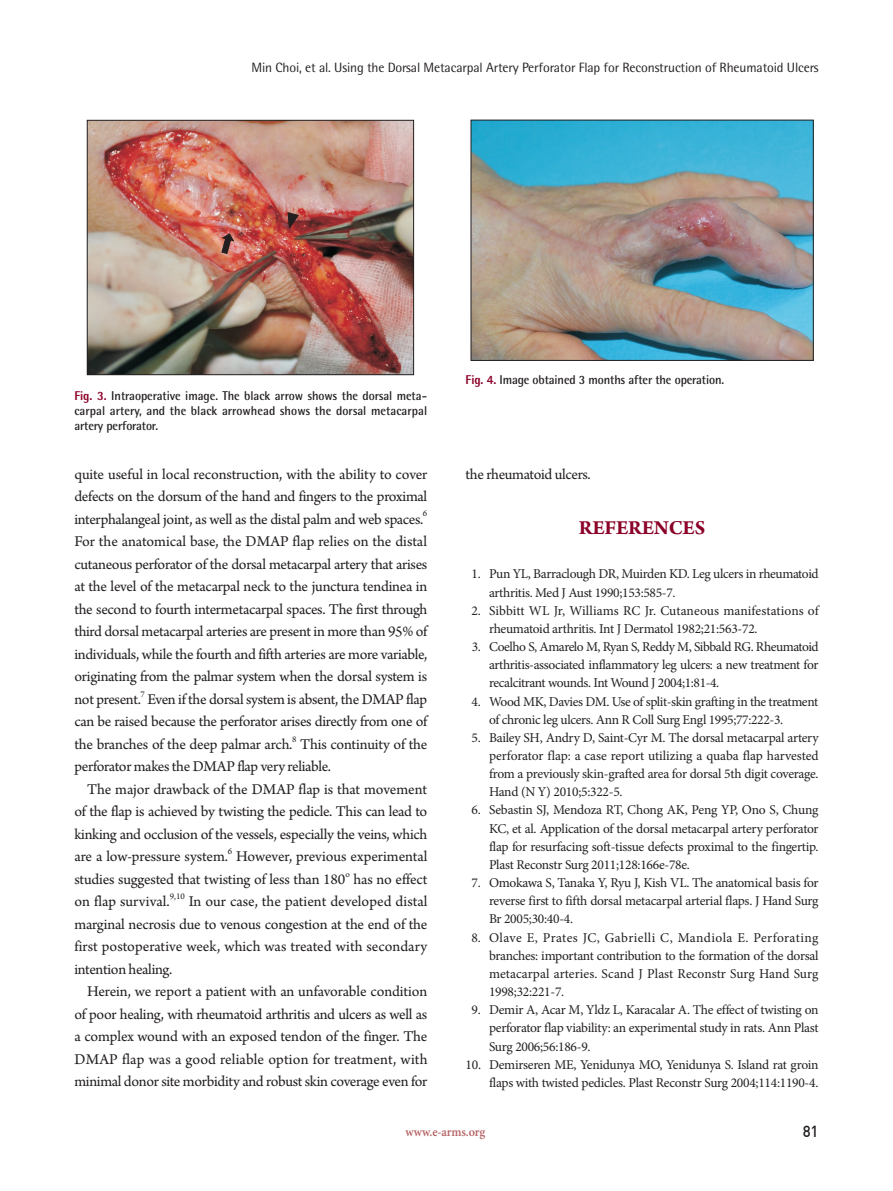
<style>
.page{position:relative;width:893px;height:1191px;background:#fff}
.page>*{position:absolute;margin:0;border:0;box-sizing:border-box;transform-origin:0 0}
.서론{font:700 21px "Arno Pro";letter-spacing:-.01em;color:#8b0128}
.본문{font:15.75px/22.5px "Arno Pro";letter-spacing:-.02em;color:#231f20;text-align:justify}
.본문-2{font:15.75px "Arno Pro";color:#231f20}
.t1{font:15.75px "Dinmed";color:#231f20;scale:.95 1}
.참고문헌{font:13.5px/18.1px "Minion Pro";letter-spacing:-.02em;color:#231f20;text-align:justify}
.머리말-홀_제목{font:13.5px "Rotis Semi Sans Std";letter-spacing:-.01em;color:#231f20}
.표제목{font:700 12.75px/15px "Rotis Semi Sans Std";letter-spacing:-.01em;color:#231f20;text-align:justify;scale:.95 1}
.t2{font:600 12.75px "Minion Pro";letter-spacing:-.015em;color:#b56264;scale:.95 1}
.본문-3{font:9.15px "Arno Pro";color:#231f20}
.s1{font-weight:800;color:#8b0128}
</style>
<div class="page">
<img style="left:89px;top:122px;width:323px;height:251px">
<div style="left:87px;top:120px;width:327px;height:255px;border:1px solid #231f20"></div>
<svg style="left:288px;top:212px;width:11px;height:16px"></svg>
<svg style="left:222px;top:233px;width:12px;height:21px"></svg>
<img style="left:473px;top:122px;width:338px;height:237px">
<div style="left:471px;top:120px;width:342px;height:241px;border:1px solid #231f20"></div>
<p class="머리말-홀_제목" style="left:252px;top:59px;width:569px">Min Choi, et al. Using the Dorsal Metacarpal Artery Perforator Flap for Reconstruction of Rheumatoid Ulcers</p>
<p class="표제목" style="left:74px;top:388px;width:373px"><span class="s1">Fig. 3.</span> Intraoperative image. The black arrow shows the dorsal meta&shy;carpal artery, and the black arrowhead shows the dorsal metacarpal artery perforator.</p>
<p class="본문" style="left:74px;top:463px;width:354px">quite useful in local reconstruction, with the ability to cover defects on the dorsum of the hand and fingers to the proximal interphalangeal joint, as well as the distal palm and web spaces.</p>
<p class="본문-3" style="left:423px;top:508px;width:6px">6</p>
<p class="본문" style="left:74px;top:531px;width:355px">For the anatomical base, the DMAP flap relies on the distal cutaneous perforator of the dorsal metacarpal artery that arises at the level of the metacarpal neck to the junctura tendinea in the second to fourth intermetacarpal spaces. The first through third dorsal metacarpal arteries are present in more than 95% of individuals, while the fourth and fifth arteries are more variable, originating from the palmar system when the dorsal system is not present. Even if the dorsal system is absent, the DMAP flap</p>
<p class="본문-3" style="left:141px;top:688px;width:6px">7</p>
<p class="본문" style="left:74px;top:711px;width:354px">can be raised because the perforator arises directly from one of the branches of the deep palmar arch.</p>
<p class="본문-3" style="left:292px;top:733px;width:6px">8</p>
<p class="본문" style="left:74px;top:733px;width:354px;text-indent:226px">This continuity of the perforator makes the DMAP flap very reliable.</p>
<p class="본문" style="left:74px;top:778px;width:354px;text-indent:13px">The major drawback of the DMAP flap is that movement of the flap is achieved by twisting the pedicle. This can lead to kinking and occlusion of the vessels, especially the veins, which are a low-pressure system.</p>
<p class="본문-3" style="left:228px;top:846px;width:6px">6</p>
<p class="본문" style="left:74px;top:846px;width:355px;text-indent:162px">However, previous experimental studies suggested that twisting of less than 180</p>
<p class="본문-3" style="left:345px;top:868px;width:6px">o</p>
<p class="본문" style="left:354px;top:868px;width:75px">has no effect</p>
<p class="본문-2" style="left:74px;top:892px;width:97px">on flap survival.</p>
<p class="본문-3" style="left:170px;top:891px;width:17px">9,10</p>
<p class="본문" style="left:74px;top:891px;width:355px;text-indent:114px">In our case, the patient developed distal marginal necrosis due to venous congestion at the end of the first postoperative week, which was treated with secondary intention healing.</p>
<p class="본문" style="left:74px;top:981px;width:355px;text-indent:13px">Herein, we report a patient with an unfavorable condition of poor healing, with rheumatoid arthritis and ulcers as well as a complex wound with an exposed tendon of the finger. The DMAP flap was a good reliable option for treatment, with minimal donor site morbidity and robust skin coverage even for</p>
<p class="표제목" style="left:466px;top:372px;width:274px"><span class="s1">Fig. 4.</span> Image obtained 3 months after the operation.</p>
<p class="본문" style="left:466px;top:464px;width:127px">the rheumatoid ulcers.</p>
<p class="서론" style="left:579px;top:515px;width:128px">REFERENCES</p>
<p class="참고문헌" style="left:489px;top:565px;width:331px;text-indent:-17px">1. Pun YL, Barraclough DR, Muirden KD. Leg ulcers in rheumatoid arthritis. Med J Aust 1990;153:585-7.</p>
<p class="참고문헌" style="left:489px;top:601px;width:331px;text-indent:-18px">2. Sibbitt WL Jr, Williams RC Jr. Cutaneous manifestations of rheumatoid arthritis. Int J Dermatol 1982;21:563-72.</p>
<p class="참고문헌" style="left:489px;top:638px;width:331px;text-indent:-17px">3. Coelho S, Amarelo M, Ryan S, Reddy M, Sibbald RG. Rheumatoid arthritis-associated inflammatory leg ulcers: a new treatment for recalcitrant wounds. Int Wound J 2004;1:81-4.</p>
<p class="참고문헌" style="left:489px;top:692px;width:331px;text-indent:-17px">4. Wood MK, Davies DM. Use of split-skin grafting in the treatment of chronic leg ulcers. Ann R Coll Surg Engl 1995;77:222-3.</p>
<p class="참고문헌" style="left:489px;top:728px;width:331px;text-indent:-18px">5. Bailey SH, Andry D, Saint-Cyr M. The dorsal metacarpal artery perforator flap: a case report utilizing a quaba flap harvested from a previously skin-grafted area for dorsal 5th digit coverage.<br>Hand (N Y) 2010;5:322-5.</p>
<p class="참고문헌" style="left:489px;top:801px;width:331px;text-indent:-18px">6. Sebastin SJ, Mendoza RT, Chong AK, Peng YP, Ono S, Chung KC, et al. Application of the dorsal metacarpal artery perforator flap for resurfacing soft-tissue defects proximal to the fingertip.<br>Plast Reconstr Surg 2011;128:166e-78e.</p>
<p class="참고문헌" style="left:489px;top:873px;width:331px;text-indent:-18px">7. Omokawa S, Tanaka Y, Ryu J, Kish VL. The anatomical basis for reverse first to fifth dorsal metacarpal arterial flaps. J Hand Surg Br 2005;30:40-4.</p>
<p class="참고문헌" style="left:489px;top:928px;width:331px;text-indent:-18px">8. Olave E, Prates JC, Gabrielli C, Mandiola E. Perforating branches: important contribution to the formation of the dorsal metacarpal arteries. Scand J Plast Reconstr Surg Hand Surg 1998;32:221-7.</p>
<p class="참고문헌" style="left:489px;top:1001px;width:331px;text-indent:-18px">9. Demir A, Acar M, Yldz L, Karacalar A. The effect of twisting on perforator flap viability: an experimental study in rats. Ann Plast Surg 2006;56:186-9.</p>
<p class="참고문헌" style="left:466px;top:1055px;width:354px;text-align:right">10. Demirseren ME, Yenidunya MO, Yenidunya S. Island rat groin flaps with twisted pedicles. Plast Reconstr Surg 2004;114:1190-4.</p>
<p class="t2" style="left:406px;top:1122px;width:85px">www.e-arms.org</p>
<p class="t1" style="left:803px;top:1121px;width:18px">81</p>
</div>
